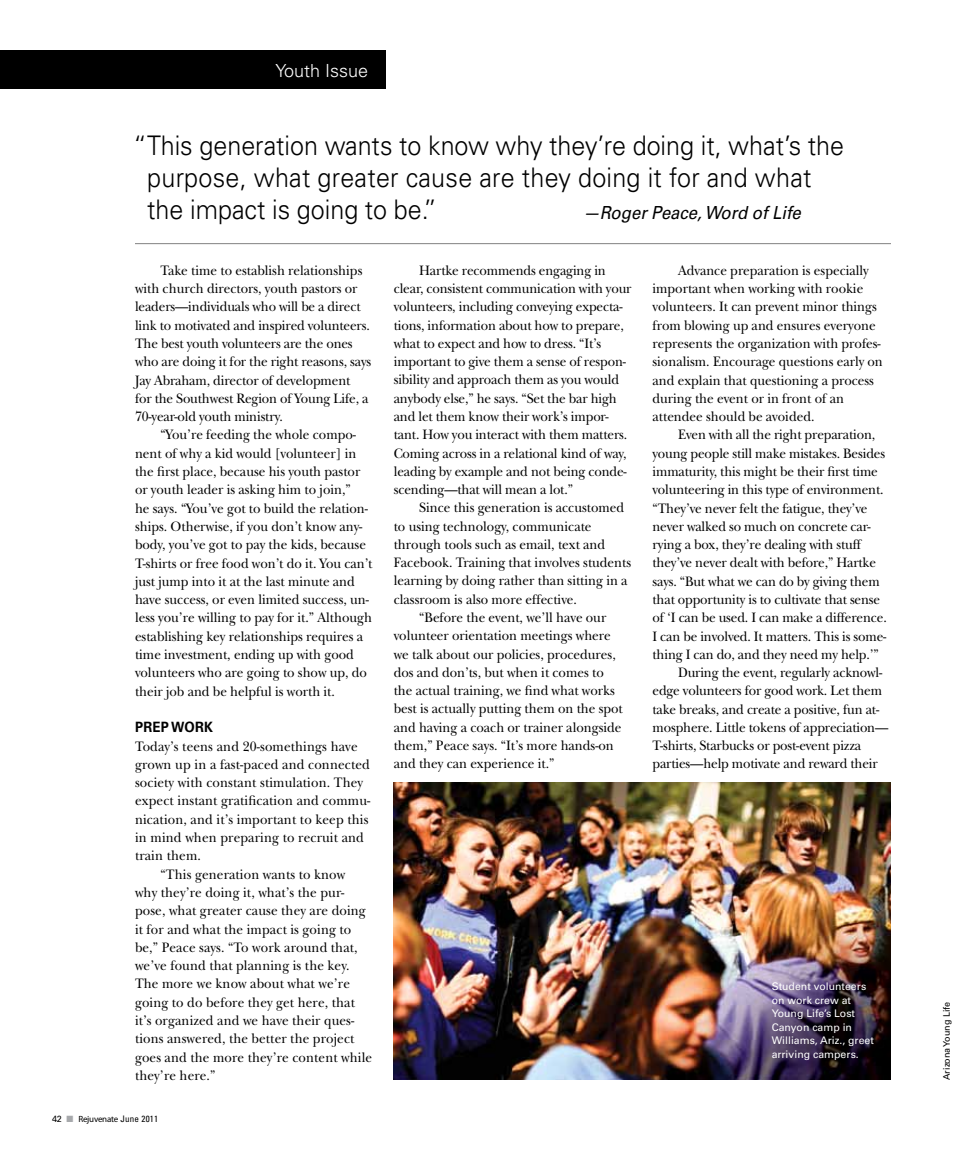
<style>
.page{position:relative;width:972px;height:1161px;background:#fff}
.page>*{position:absolute;margin:0;border:0;box-sizing:border-box;transform-origin:0 0}
.t1{font:300 27px/32.4px "Univers LT Std";color:#000;scale:.93 1}
.t2{font:italic 18px "Univers LT Std";color:#000;scale:.93 1}
.t3{font:300 18px "Univers LT Std";color:#fff}
.t4{font:14.25px/18.3px "New Baskerville Std";color:#000;scale:.93 1}
.t5{font:700 14.25px "Univers LT Std";letter-spacing:.02em;color:#000;scale:.93 1}
.t6{font:10.5px/13.5px "Univers LT Std";color:#fff}
.t7{font:9px "Myriad Pro";letter-spacing:-.025em;color:#000}
.t8{font:9px "Univers LT Std";color:#000}
.s1{font-family:"Univers LT Std"}
.s2{color:#a7a9ac}
.s3{font-family:"Univers LT Std";font-stretch:condensed}
</style>
<div class="page">
<hr style="left:135px;top:243px;width:756px;height:1px;background:#000">
<img style="left:394px;top:782px;width:497px;height:298px">
<div style="left:0;top:51px;width:386px;height:38px;background:#000"></div>
<p class="t3" style="left:276px;top:60px;width:94px">Youth I ssue</p>
<h1 class="t1" style="left:147px;top:129px;width:751px;text-indent:-14px">“This generation wants to know why they’re doing it, what’s the purpose, what greater cause are they doing it for and what the impact is going to be.”</h1>
<p class="t2" style="left:583px;top:202px;width:236px">—Roger Peace, Word of Life</p>
<p class="t4" style="left:135px;top:261px;width:256px;text-indent:25px">Take time to establish relationships with church directors, youth pastors or leaders—individuals who will be a direct link to motivated and inspired volunteers.<br>The best youth volunteers are the ones who are doing it for the right reasons, says Jay Abraham, director of development<br>for the Southwest Region of Young Life, a 70-year-old youth ministry.</p>
<p class="t4" style="left:135px;top:426px;width:257px;text-indent:25px">“You’re feeding the whole compo&shy;nent of why a kid would [volunteer] in the first place, because his youth pastor or youth leader is asking him to join,”<br>he says. “You’ve got to build the relation&shy;ships. Otherwise, if you don’t know any&shy;body, you’ve got to pay the kids, because T-shirts or free food won’t do it. You can’t just jump into it at the last minute and have success, or even limited success, un&shy;less you’re willing to pay for it.” Although establishing key relationships requires a time investment, ending up with good volunteers who are going to show up, do their job and be helpful is worth it.</p>
<p class="t5" style="left:135px;top:719px;width:85px">PREP WORK</p>
<p class="t4" style="left:135px;top:737px;width:241px">Today’s teens and 20-somethings have</p>
<p class="t4" style="left:135px;top:755px;width:254px">grown up in a fast-paced and connected</p>
<p class="t4" style="left:135px;top:773px;width:247px">society with constant stimulation. They</p>
<p class="t4" style="left:135px;top:792px;width:255px">expect instant gratification and commu-</p>
<p class="t4" style="left:135px;top:810px;width:253px">nication, and it’s important to keep this</p>
<p class="t4" style="left:135px;top:828px;width:248px">in mind when preparing to recruit and</p>
<p class="t4" style="left:135px;top:847px;width:72px">train them.</p>
<p class="t4" style="left:160px;top:865px;width:200px">“This generation wants to know</p>
<p class="t4" style="left:135px;top:883px;width:227px">why they’re doing it, what’s the pur-</p>
<p class="t4" style="left:135px;top:902px;width:250px">pose, what greater cause they are doing</p>
<p class="t4" style="left:135px;top:920px;width:234px">it for and what the impact is going to</p>
<p class="t4" style="left:135px;top:938px;width:241px">be,” Peace says. “To work around that,</p>
<p class="t4" style="left:135px;top:956px;width:232px">we’ve found that planning is the key.</p>
<p class="t4" style="left:135px;top:975px;width:233px">The more we know about what we’re</p>
<p class="t4" style="left:135px;top:993px;width:238px">going to do before they get here, that</p>
<p class="t4" style="left:135px;top:1011px;width:237px">it’s organized and we have their ques-</p>
<p class="t4" style="left:135px;top:1030px;width:238px">tions answered, the better the project</p>
<p class="t4" style="left:135px;top:1048px;width:257px">goes and the more they’re content while</p>
<p class="t4" style="left:135px;top:1066px;width:88px">they’re here.”</p>
<p class="t7" style="left:52px;top:1114px;width:108px"><span class="s1">42</span> <span class="s2">■</span> Rejuvenate <span class="s3">June 2011</span></p>
<p class="t4" style="left:394px;top:261px;width:257px;text-indent:25px">Hartke recommends engaging in clear, consistent communication with your volunteers, including conveying expecta&shy;tions, information about how to prepare, what to expect and how to dress. “It’s important to give them a sense of respon&shy;sibility and approach them as you would anybody else,” he says. “Set the bar high and let them know their work’s impor&shy;tant. How you interact with them matters.<br>Coming across in a relational kind of way, leading by example and not being conde&shy;scending—that will mean a lot.”</p>
<p class="t4" style="left:419px;top:499px;width:222px">Since this generation is accustomed</p>
<p class="t4" style="left:394px;top:517px;width:214px">to using technology, communicate</p>
<p class="t4" style="left:394px;top:535px;width:229px">through tools such as email, text and</p>
<p class="t4" style="left:394px;top:554px;width:257px">Facebook. Training that involves students</p>
<p class="t4" style="left:394px;top:572px;width:253px">learning by doing rather than sitting in a</p>
<p class="t4" style="left:394px;top:590px;width:199px">classroom is also more effective.</p>
<p class="t4" style="left:419px;top:608px;width:203px">“Before the event, we’ll have our</p>
<p class="t4" style="left:394px;top:627px;width:235px">volunteer orientation meetings where</p>
<p class="t4" style="left:394px;top:645px;width:240px">we talk about our policies, procedures,</p>
<p class="t4" style="left:394px;top:663px;width:227px">dos and don’ts, but when it comes to</p>
<p class="t4" style="left:394px;top:682px;width:239px">the actual training, we find what works</p>
<p class="t4" style="left:394px;top:700px;width:248px">best is actually putting them on the spot</p>
<p class="t4" style="left:394px;top:718px;width:246px">and having a coach or trainer alongside</p>
<p class="t4" style="left:394px;top:736px;width:238px">them,” Peace says. “It’s more hands-on</p>
<p class="t4" style="left:394px;top:755px;width:174px">and they can experience it.”</p>
<p class="t4" style="left:653px;top:261px;width:249px;text-indent:25px">Advance preparation is especially important when working with rookie volunteers. It can prevent minor things from blowing up and ensures everyone represents the organization with profes&shy;sionalism. Encourage questions early on and explain that questioning a process during the event or in front of an attendee should be avoided.</p>
<p class="t4" style="left:678px;top:426px;width:214px">Even with all the right preparation,</p>
<p class="t4" style="left:653px;top:444px;width:252px">young people still make mistakes. Besides</p>
<p class="t4" style="left:653px;top:462px;width:244px">immaturity, this might be their first time</p>
<p class="t4" style="left:653px;top:481px;width:250px">volunteering in this type of environment.</p>
<p class="t4" style="left:653px;top:499px;width:233px">“They’ve never felt the fatigue, they’ve</p>
<p class="t4" style="left:653px;top:517px;width:236px">never walked so much on concrete car-</p>
<p class="t4" style="left:653px;top:535px;width:226px">rying a box, they’re dealing with stuff</p>
<p class="t4" style="left:653px;top:554px;width:242px">they’ve never dealt with before,” Hartke</p>
<p class="t4" style="left:653px;top:572px;width:246px">says. “But what we can do by giving them</p>
<p class="t4" style="left:653px;top:590px;width:246px">that opportunity is to cultivate that sense</p>
<p class="t4" style="left:653px;top:609px;width:253px">of ‘I can be used. I can make a difference.</p>
<p class="t4" style="left:653px;top:627px;width:253px">I can be involved. It matters. This is some-</p>
<p class="t4" style="left:653px;top:645px;width:245px">thing I can do, and they need my help.’”</p>
<p class="t4" style="left:678px;top:663px;width:221px">During the event, regularly acknowl-</p>
<p class="t4" style="left:653px;top:682px;width:248px">edge volunteers for good work. Let them</p>
<p class="t4" style="left:653px;top:700px;width:245px">take breaks, and create a positive, fun at-</p>
<p class="t4" style="left:653px;top:718px;width:255px">mosphere. Little tokens of appreciation—</p>
<p class="t4" style="left:653px;top:737px;width:226px">T-shirts, Starbucks or post-event pizza</p>
<p class="t4" style="left:653px;top:755px;width:244px">parties—help motivate and reward their</p>
<p class="t6" style="left:772px;top:980px;width:104px">Student volunteers on work crew at<br>Young Life’s Lost<br>Canyon camp in<br>Williams, Ariz., greet arriving campers.</p>
<p class="t8" style="left:941px;top:1080px;width:80px;rotate:-90deg">Arizona Young Life</p>
</div>
